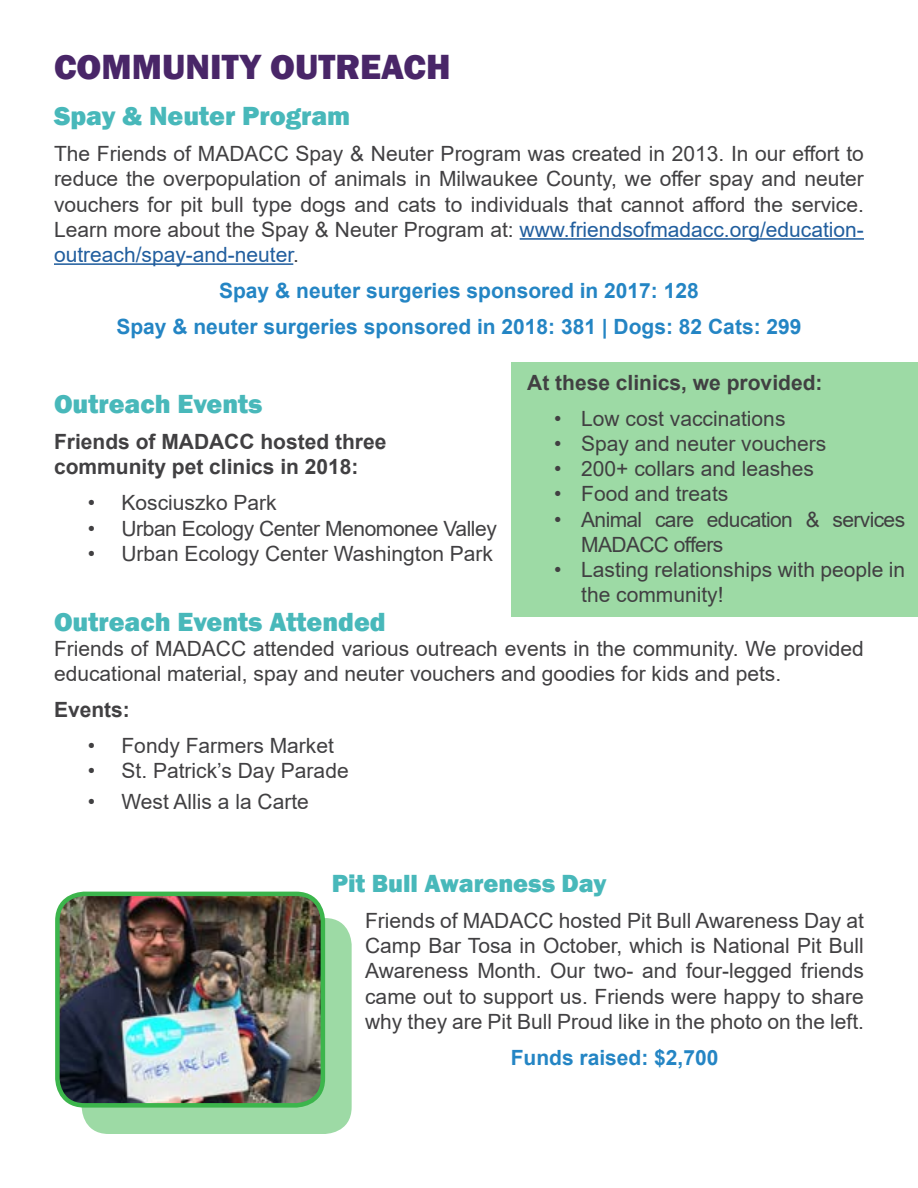
<style>
.page{position:relative;width:918px;height:1188px;background:#fff}
.page>*{position:absolute;margin:0;border:0;box-sizing:border-box;transform-origin:0 0}
.t1{font:800 36px "Franklin Gothic";color:#492668}
.t2{font:800 27px "Franklin Gothic";color:#48b8ba}
.t3{font:800 25.5px "Franklin Gothic";color:#48b8ba}
.t4{font:21px/25.2px "Arial";color:#414042;text-align:justify}
.t5{font:700 21px/36px "Arial";color:#2485c4;text-align:center}
.t6{font:700 21px/25.2px "Arial";color:#414042}
.t7{font:21px/25.2px "Arial";letter-spacing:-.03em;color:#414042}
.t8{font:21px "Arial";letter-spacing:-.02em;color:#414042}
.s1{color:#215e9e}
</style>
<div class="page">
<hr style="left:520px;top:238px;width:344px;height:2px;background:#215e9e">
<hr style="left:54px;top:263px;width:239px;height:2px;background:#215e9e">
<div style="left:82px;top:918px;width:270px;height:216px;background:#9ddaa5;border-radius:27px"></div>
<img style="left:57px;top:894px;width:266px;height:209px">
<div style="left:55px;top:892px;width:270px;height:216px;border:4px solid #3cb54c;border-radius:27px"></div>
<div style="left:512px;top:362px;width:406px;height:255px;background:#9ddaa5"></div>
<h1 class="t1" style="left:54px;top:44px;width:398px">COMMUNITY OUTREACH</h1>
<p class="t2" style="left:54px;top:99px;width:298px">Spay &amp; Neuter Program</p>
<p class="t4" style="left:54px;top:141px;width:811px">The Friends of MADACC Spay &amp; Neuter Program was created in 2013. In our effort to reduce the overpopulation of animals in Milwaukee County, we offer spay and neuter vouchers for pit bull type dogs and cats to individuals that cannot afford the service.<br>Learn more about the Spay &amp; Neuter Program at: <span class="s1">www.friendsofmadacc.org/education&shy;outreach/spay-and-neuter</span>.</p>
<p class="t5" style="left:116px;top:273px;width:687px">Spay &amp; neuter surgeries sponsored in 2017: 128<br>Spay &amp; neuter surgeries sponsored in 2018: 381 | Dogs: 82 Cats: 299</p>
<p class="t2" style="left:54px;top:387px;width:210px">Outreach Events</p>
<p class="t6" style="left:54px;top:429px;width:334px">Friends of MADACC hosted three community pet clinics in 2018:</p>
<p class="t4" style="left:88px;top:490px;width:190px">• Kosciuszko Park</p>
<p class="t8" style="left:88px;top:514px;width:411px">• Urban Ecology Center Menomonee Valley</p>
<p class="t4" style="left:88px;top:541px;width:407px">• Urban Ecology Center Washington Park</p>
<p class="t6" style="left:527px;top:370px;width:297px">At these clinics, we provided:</p>
<p class="t4" style="left:554px;top:406px;width:233px">• Low cost vaccinations</p>
<p class="t4" style="left:554px;top:431px;width:274px">• Spay and neuter vouchers</p>
<p class="t4" style="left:554px;top:456px;width:261px">• 200+ collars and leashes</p>
<p class="t4" style="left:554px;top:481px;width:176px">• Food and treats</p>
<p class="t7" style="left:581px;top:506px;width:325px;text-indent:-27px">• Animal care education &amp; services<br>MADACC offers</p>
<p class="t4" style="left:581px;top:557px;width:325px;text-indent:-27px">• Lasting relationships with people in the community!</p>
<p class="t2" style="left:54px;top:604px;width:333px">Outreach Events Attended</p>
<p class="t4" style="left:54px;top:636px;width:812px">Friends of MADACC attended various outreach events in the community. We provided educational material, spay and neuter vouchers and goodies for kids and pets.</p>
<p class="t6" style="left:54px;top:698px;width:77px">Events:</p>
<p class="t4" style="left:88px;top:733px;width:248px">• Fondy Farmers Market</p>
<p class="t4" style="left:88px;top:758px;width:262px">• St. Patrick’s Day Parade</p>
<p class="t4" style="left:88px;top:789px;width:223px">• West Allis a la Carte</p>
<p class="t3" style="left:332px;top:867px;width:276px">Pit Bull Awareness Day</p>
<p class="t4" style="left:365px;top:908px;width:500px">Friends of MADACC hosted Pit Bull Awareness Day at Camp Bar Tosa in October, which is National Pit Bull Awareness Month. Our two- and four-legged friends came out to support us. Friends were happy to share why they are Pit Bull Proud like in the photo on the left.</p>
<p class="t5" style="left:511px;top:1040px;width:209px">Funds raised: $2,700</p>
</div>
